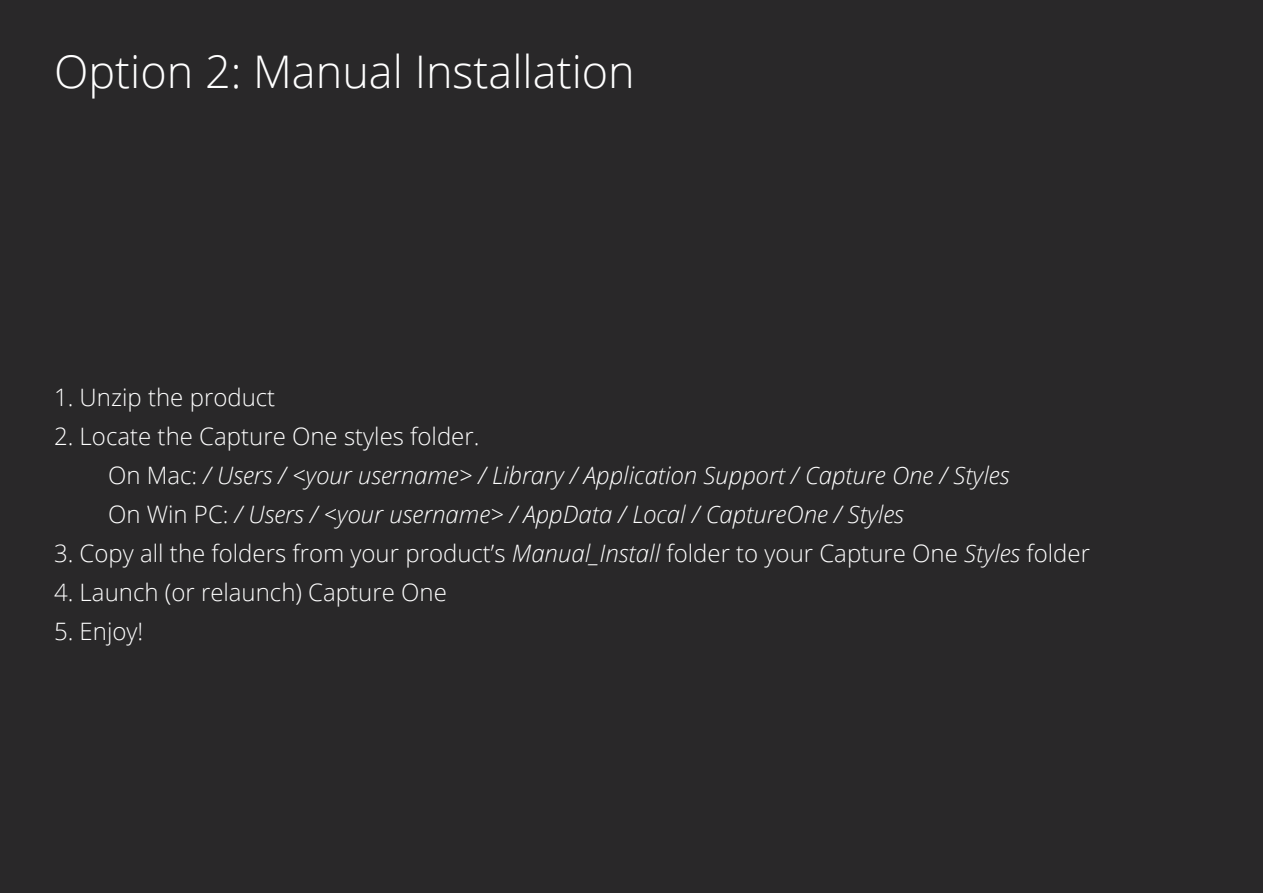
<style>
.page{position:relative;width:1263px;height:893px;background:#292829}
.page>*{position:absolute;margin:0;border:0;box-sizing:border-box;transform-origin:0 0}
.t1{font:300 45px "Open Sans";color:#fff}
.t2{font:italic 300 24px/39px "Open Sans";color:#fff}
.t3{font:300 24px "Open Sans";color:#fff}
.s1{font-style:normal}
.s2{font-style:italic}
</style>
<div class="page">
<h1 class="t1" style="left:54px;top:41px;width:582px">Option 2: Manual Installation</h1>
<p class="t3" style="left:54px;top:381px;width:223px">1. Unzip the product</p>
<p class="t2" style="left:108px;top:416px;width:903px;text-indent:-54px"><span class="s1">2. Locate the Capture One styles folder.<br>On Mac:</span> / Users / &lt;your username&gt; / Library / Application Support / Capture One / Styles<br><span class="s1">On Win PC:</span> / Users / &lt;your username&gt; / AppData / Local / CaptureOne / Styles</p>
<p class="t3" style="left:54px;top:537px;width:1037px">3. Copy all the folders from your product’s <span class="s2">Manual_Install</span> folder to your Capture One <span class="s2">Styles</span> folder</p>
<p class="t3" style="left:54px;top:576px;width:394px">4. Launch (or relaunch) Capture One</p>
<p class="t3" style="left:54px;top:615px;width:91px">5. Enjoy!</p>
</div>
